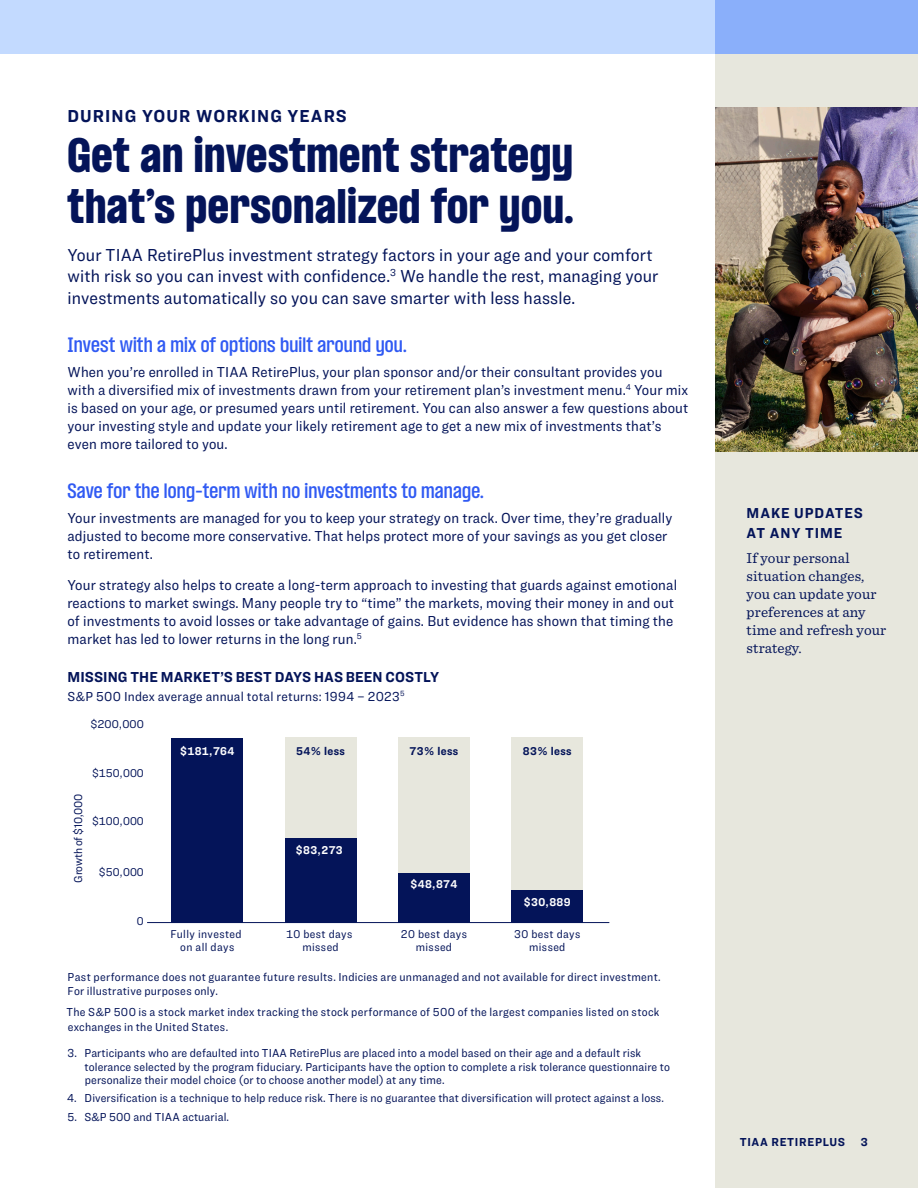
<style>
.page{position:relative;width:918px;height:1188px;background:#fff}
.page>*{position:absolute;margin:0;border:0;box-sizing:border-box;transform-origin:0 0}
.t1{font:900 42px/50.4px "TIAA Challenger";letter-spacing:.015em;color:#041459}
.t2{font:18px/21.6px "Ringside Narrow";letter-spacing:.01em;color:#041459}
.t3{font:600 18px "TIAA Challenger";letter-spacing:.01em;color:#305af3}
.t4{font:700 18px "Ringside Narrow";letter-spacing:.06em;color:#041459}
.t5{font:15px/18px "Ringside Narrow";letter-spacing:.01em;color:#041459}
.t6{font:15px/18px "Sentinel";letter-spacing:.01em;color:#041459}
.t7{font:700 15px "Ringside Narrow";letter-spacing:.01em;color:#041459}
.t8{font:700 15px/19.8px "Ringside Narrow";letter-spacing:.06em;color:#041459}
.t9{font:13.5px "Ringside Narrow";letter-spacing:.02em;color:#041459}
.t10{font:12px/14.4px "Ringside Narrow";letter-spacing:.01em;color:#041459}
.t11{font:700 12px "Ringside Narrow";letter-spacing:.06em;color:#041459}
.t12{font:11.7px/13px "Ringside Narrow";letter-spacing:.03em;color:#041459;text-align:center}
.t13{font:700 11.7px "Ringside Narrow";letter-spacing:.03em;color:#fff}
.t14{font:700 11.7px "Ringside Narrow";letter-spacing:.03em;color:#041459}
.t15{font:11.7px "Ringside Narrow";letter-spacing:-.02em;color:#041459}
</style>
<div class="page">
<div style="left:716px;top:54px;width:202px;height:1134px;background:#e7e7dd"></div>
<div style="left:0;top:0;width:918px;height:54px;background:#c3daff"></div>
<div style="left:716px;top:0;width:202px;height:54px;background:#8aaffa"></div>
<div style="left:285px;top:738px;width:72px;height:110px;background:#e7e7dd"></div>
<div style="left:398px;top:738px;width:72px;height:137px;background:#e7e7dd"></div>
<div style="left:511px;top:738px;width:72px;height:170px;background:#e7e7dd"></div>
<hr style="left:147px;top:922px;width:462px;height:1px;background:#041459">
<div style="left:171px;top:738px;width:72px;height:184px;background:#041459"></div>
<div style="left:285px;top:838px;width:72px;height:84px;background:#041459"></div>
<div style="left:398px;top:873px;width:72px;height:49px;background:#041459"></div>
<div style="left:511px;top:890px;width:72px;height:32px;background:#041459"></div>
<img style="left:716px;top:108px;width:202px;height:344px">
<p class="t4" style="left:68px;top:103px;width:281px">DURING YOUR WORKING YEARS</p>
<h1 class="t1" style="left:68px;top:131px;width:508px">Get an investment strategy that’s personalized for you.</h1>
<p class="t2" style="left:67px;top:243px;width:593px">Your TIAA RetirePlus investment strategy factors in your age and your comfort with risk so you can invest with confidence.<sup>3</sup> We handle the rest, managing your investments automatically so you can save smarter with less hassle.</p>
<p class="t3" style="left:67px;top:334px;width:341px">Invest with a mix of options built around you.</p>
<p class="t5" style="left:67px;top:363px;width:622px">When you’re enrolled in TIAA RetirePlus, your plan sponsor and/or their consultant provides you with a diversified mix of investments drawn from your retirement plan’s investment menu.<sup>4</sup> Your mix is based on your age, or presumed years until retirement. You can also answer a few questions about your investing style and update your likely retirement age to get a new mix of investments that’s even more tailored to you.</p>
<p class="t3" style="left:68px;top:480px;width:418px">Save for the long-term with no investments to manage.</p>
<p class="t5" style="left:68px;top:508px;width:606px">Your investments are managed for you to keep your strategy on track. Over time, they’re gradually adjusted to become more conservative. That helps protect more of your savings as you get closer to retirement.</p>
<p class="t5" style="left:68px;top:576px;width:611px">Your strategy also helps to create a long-term approach to investing that guards against emotional reactions to market swings. Many people try to “time” the markets, moving their money in and out of investments to avoid losses or take advantage of gains. But evidence has shown that timing the market has led to lower returns in the long run.<sup>5</sup></p>
<p class="t7" style="left:68px;top:666px;width:373px">MISSING THE MARKET’S BEST DAYS HAS BEEN COSTLY</p>
<p class="t9" style="left:68px;top:687px;width:339px">S&amp;P 500 Index average annual total returns: 1994 – 2023<sup>5</sup></p>
<p class="t12" style="left:90px;top:717px;width:55px">$200,000</p>
<p class="t12" style="left:92px;top:766px;width:53px">$150,000</p>
<p class="t12" style="left:92px;top:815px;width:53px">$100,000</p>
<p class="t15" style="left:70px;top:883px;width:90px;rotate:-90deg">Growth of $10,000</p>
<p class="t12" style="left:99px;top:866px;width:46px">$50,000</p>
<p class="t12" style="left:137px;top:914px;width:8px">0</p>
<p class="t13" style="left:180px;top:742px;width:56px">$181,764</p>
<p class="t14" style="left:296px;top:743px;width:50px">54% less</p>
<p class="t14" style="left:410px;top:743px;width:50px">73% less</p>
<p class="t14" style="left:523px;top:743px;width:50px">83% less</p>
<p class="t13" style="left:296px;top:842px;width:48px">$83,273</p>
<p class="t13" style="left:411px;top:876px;width:48px">$48,874</p>
<p class="t13" style="left:524px;top:894px;width:48px">$30,889</p>
<p class="t12" style="left:170px;top:928px;width:73px">Fully invested on all days</p>
<p class="t12" style="left:286px;top:928px;width:68px">10 best days missed</p>
<p class="t12" style="left:401px;top:928px;width:68px">20 best days missed</p>
<p class="t12" style="left:514px;top:928px;width:68px">30 best days missed</p>
<p class="t10" style="left:68px;top:969px;width:595px">Past performance does not guarantee future results. Indicies are unmanaged and not available for direct investment.<br>For illustrative purposes only.</p>
<p class="t10" style="left:66px;top:1005px;width:595px">The S&amp;P 500 is a stock market index tracking the stock performance of 500 of the largest companies listed on stock exchanges in the United States.</p>
<p class="t10" style="left:85px;top:1046px;width:587px;line-height:13.5px;text-indent:-17px">3. Participants who are defaulted into TIAA RetirePlus are placed into a model based on their age and a default risk tolerance selected by the program fiduciary. Participants have the option to complete a risk tolerance questionnaire to personalize their model choice (or to choose another model) at any time.</p>
<p class="t10" style="left:67px;top:1091px;width:598px">4. Diversification is a technique to help reduce risk. There is no guarantee that diversification will protect against a loss.</p>
<p class="t10" style="left:68px;top:1109px;width:163px">5. S&amp;P 500 and TIAA actuarial.</p>
<p class="t8" style="left:747px;top:503px;width:118px">MAKE UPDATES<br>AT ANY TIME</p>
<p class="t6" style="left:747px;top:548px;width:141px">If your personal situation changes, you can update your preferences at any time and refresh your strategy.</p>
<p class="t11" style="left:740px;top:1133px;width:107px">TIAA RETIREPLUS</p>
<p class="t11" style="left:861px;top:1133px;width:8px">3</p>
</div>
